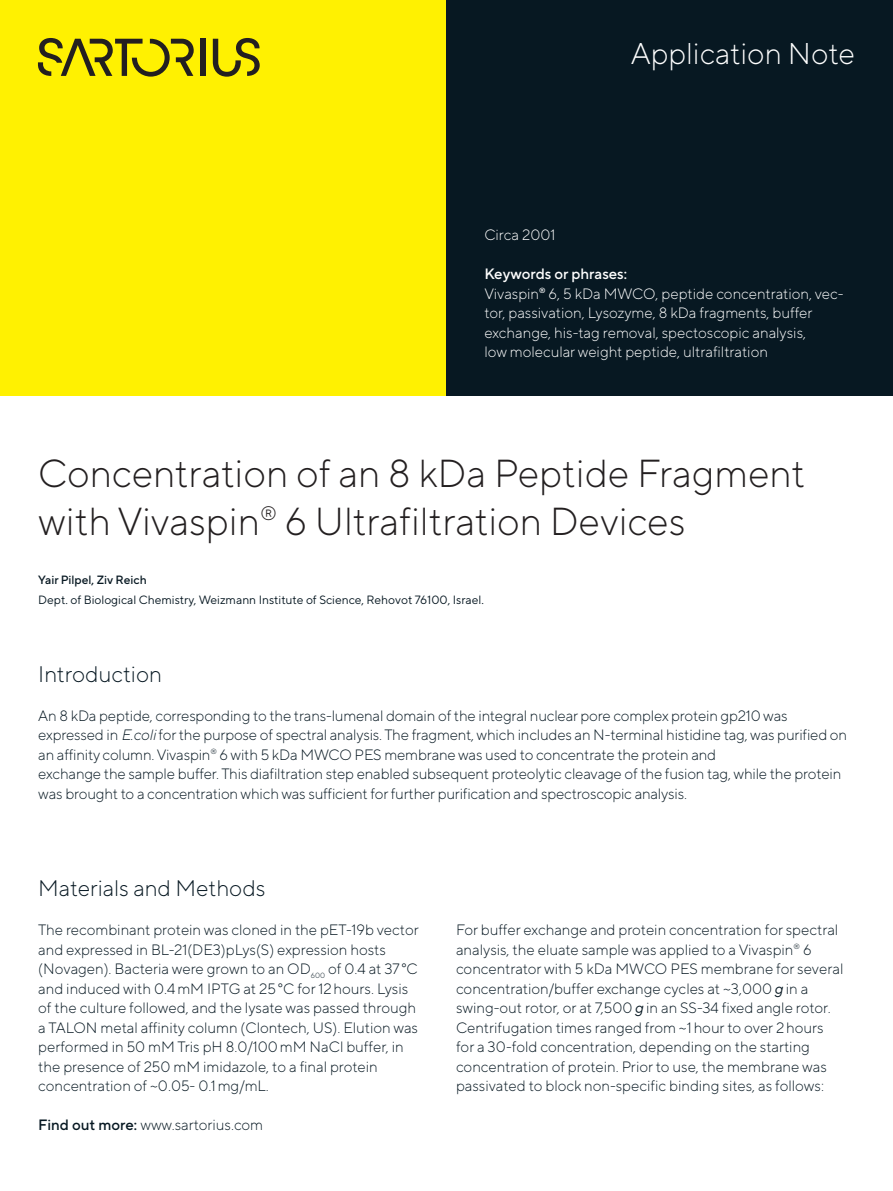
<style>
.page{position:relative;width:893px;height:1191px;background:#fff}
.page>*{position:absolute;margin:0;border:0;box-sizing:border-box;transform-origin:0 0}
.Sartorius_H2{font:300 39px/48.8px "TT Norms Pro";color:#231f20}
.t1{font:300 30px "TT Norms Pro";color:#fff}
.Head_04_black{font:300 22.5px "TT Norms Pro";color:#071822}
.Sartorius_Fließtext{font:300 15px/19.5px "TT Norms Pro";color:#071822}
.Body_Light_black{font:300 15px/19.5px "TT Norms Pro";letter-spacing:-.01em;color:#071822}
.Body_Light_white{font:300 15px/19.5px "TT Norms Pro";color:#fff}
.Head_05_black{font:300 15px "TT Norms Pro";color:#071822}
.Caption_8pt{font:12px "TT Norms Pro";color:#071822}
.Caption_8pt_Medium{font:500 12px "TT Norms Pro";color:#071822}
.s1{font-weight:500}
.s2{font-style:italic}
.s3{font-weight:400;font-style:italic}
</style>
<div class="page">
<div style="left:0;top:0;width:446px;height:395px;background:#fff101"></div>
<div style="left:446px;top:0;width:447px;height:395px;background:#071822"></div>
<div style="left:200px;top:39px;width:5px;height:37px;background:#231f20"></div>
<svg style="left:213px;top:38px;width:47px;height:39px"></svg>
<svg style="left:38px;top:38px;width:156px;height:39px"></svg>
<h2 class="t1" style="left:631px;top:32px;width:226px">Application Note</h2>
<p class="Body_Light_white" style="left:484px;top:224px;width:73px">Circa 2001</p>
<p class="Body_Light_white" style="left:484px;top:263px;width:361px"><span class="s1">Keywords or phrases:<br></span>Vivaspin<sup>®</sup> 6, 5 kDa MWCO, peptide concentration, vec&shy;tor, passivation, Lysozyme, 8 kDa fragments, buffer exchange, his-tag removal, spectoscopic analysis,<br>low molecular weight peptide, ultrafiltration</p>
<p class="Sartorius_H2" style="left:38px;top:445px;width:768px">Concentration of an 8 kDa Peptide Fragment with Vivaspin<sup>®</sup> 6 Ultrafiltration Devices</p>
<p class="Caption_8pt_Medium" style="left:38px;top:571px;width:110px">Yair Pilpel, Ziv Reich</p>
<p class="Caption_8pt" style="left:38px;top:591px;width:447px">Dept. of Biological Chemistry, Weizmann Institute of Science, Rehovot 76100, Israel.</p>
<p class="Head_04_black" style="left:38px;top:657px;width:125px">Introduction</p>
<p class="Body_Light_black" style="left:38px;top:704px;width:810px">An 8 kDa peptide, corresponding to the trans-lumenal domain of the integral nuclear pore complex protein gp210 was expressed in <span class="s2">E.coli</span> for the purpose of spectral analysis. The fragment, which includes an N-terminal histidine tag, was purified on an affinity column. Vivaspin<sup>®</sup> 6 with 5 kDa MWCO PES membrane was used to concentrate the protein and<br>exchange the sample buffer. This diafiltration step enabled subsequent proteolytic cleavage of the fusion tag, while the protein was brought to a concentration which was sufficient for further purification and spectroscopic analysis.</p>
<p class="Head_04_black" style="left:38px;top:872px;width:229px">Materials and Methods</p>
<p class="Sartorius_Fließtext" style="left:38px;top:919px;width:382px">The recombinant protein was cloned in the pET-19b vector and expressed in BL-21(DE3)pLys(S) expression hosts (Novagen). Bacteria were grown to an OD<sub>600</sub> of 0.4 at 37 °C and induced with 0.4mM IPTG at 25°C for 12hours. Lysis of the culture followed, and the lysate was passed through a TALON metal affinity column (Clontech, US). Elution was performed in 50 mM Tris pH 8.0/100mM NaCl buffer, in the presence of 250 mM imidazole, to a final protein concentration of ~0.05- 0.1mg/mL.</p>
<p class="Sartorius_Fließtext" style="left:456px;top:919px;width:389px">For buffer exchange and protein concentration for spectral analysis, the eluate sample was applied to a Vivaspin<sup>®</sup> 6 concentrator with 5 kDa MWCO PES membrane for several concentration/buffer exchange cycles at ~3,000<span class="s3">g</span> in a swing-out rotor, or at 7,500<span class="s3">g</span> in an SS-34 fixed angle rotor.<br>Centrifugation times ranged from ~1hour to over 2hours for a 30-fold concentration, depending on the starting concentration of protein. Prior to use, the membrane was passivated to block non-specific binding sites, as follows:</p>
<p class="Head_05_black" style="left:38px;top:1114px;width:226px"><span class="s1">Find out more:</span> www.sartorius.com</p>
</div>
